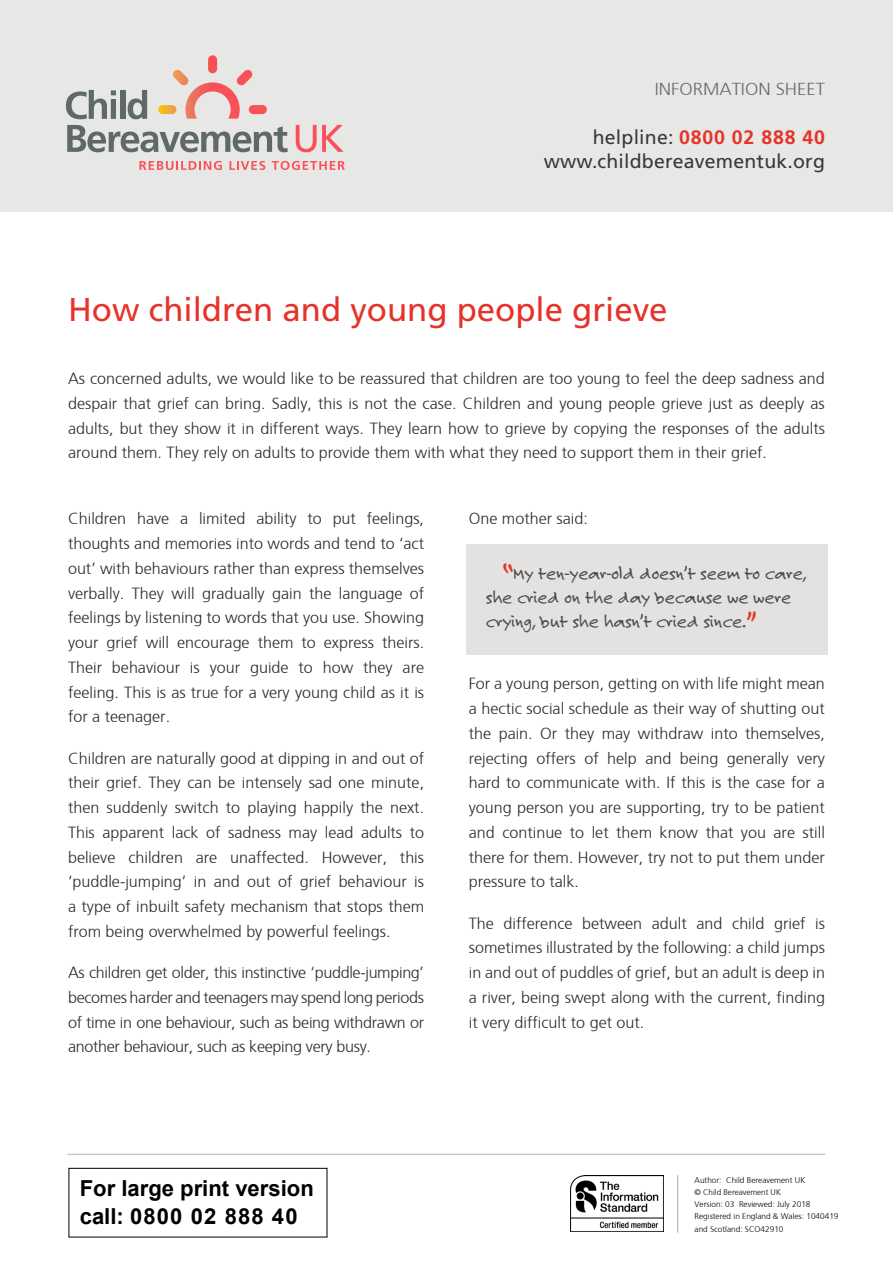
<style>
.page{position:relative;width:893px;height:1263px;background:#fff}
.page>*{position:absolute;margin:0;border:0;box-sizing:border-box;transform-origin:0 0}
.t1{font:33px "Frutiger LT Std";color:#e63329}
.t2{font:700 22.05px/27.9px "Arial";color:#000}
.t3{font:19.5px/24px "Felt Tip Roman";letter-spacing:-.01em;color:#4e504e}
.t4{font:19.5px/23.5px "Frutiger LT Std";letter-spacing:.01em;color:#363b3a;text-align:right}
.t5{font:300 17.4px "Frutiger";color:#6c6a68;scale:1.06 1}
.t6{font:300 16.2px/24.8px "Frutiger";color:#2c2a27;text-align:justify}
.t7{font:300 8.25px/12.1px "Frutiger";color:#000}
.s1{font-weight:700;color:#e63329}
.s2{font-size:31.5px;color:#e63329}
</style>
<div class="page">
<div style="left:0;top:0;width:893px;height:212px;background:#e7e7e6"></div>
<hr style="left:67px;top:1154px;width:758px;height:1px;background:#c8c4c3">
<hr style="left:677px;top:1175px;width:1px;height:57px;background:#ada8a7">
<img style="left:571px;top:1175px;width:92px;height:56px">
<div style="left:68px;top:1168px;width:259px;height:69px;border:1px solid #000"></div>
<svg style="left:158px;top:55px;width:109px;height:64px"></svg>
<svg style="left:66px;top:90px;width:50px;height:29px"></svg>
<div style="left:120px;top:90px;width:5px;height:29px;background:#606969"></div>
<svg style="left:128px;top:90px;width:19px;height:29px"></svg>
<svg style="left:67px;top:125px;width:221px;height:27px"></svg>
<svg style="left:296px;top:125px;width:48px;height:27px"></svg>
<svg style="left:139px;top:161px;width:83px;height:9px"></svg>
<svg style="left:229px;top:161px;width:36px;height:9px"></svg>
<svg style="left:272px;top:161px;width:73px;height:9px"></svg>
<div style="left:466px;top:544px;width:362px;height:111px;background:#e3e2e0"></div>
<p class="t5" style="left:655px;top:77px;width:162px">INFORMATION SHEET</p>
<p class="t4" style="left:544px;top:126px;width:283px">helpline: <span class="s1">0800 02 888 40 </span>www.childbereavementuk.org</p>
<h1 class="t1" style="left:68px;top:290px;width:601px">How children and young people grieve</h1>
<p class="t6" style="left:68px;top:365px;width:758px">As concerned adults, we would like to be reassured that children are too young to feel the deep sadness and despair that grief can bring. Sadly, this is not the case. Children and young people grieve just as deeply as adults, but they show it in different ways. They learn how to grieve by copying the responses of the adults around them. They rely on adults to provide them with what they need to support them in their grief.</p>
<p class="t6" style="left:68px;top:505px;width:358px">Children have a limited ability to put feelings, thoughts and memories into words and tend to ‘act out’ with behaviours rather than express themselves verbally. They will gradually gain the language of feelings by listening to words that you use. Showing your grief will encourage them to express theirs.<br>Their behaviour is your guide to how they are feeling. This is as true for a very young child as it is for a teenager.</p>
<p class="t6" style="left:68px;top:744px;width:358px">Children are naturally good at dipping in and out of their grief. They can be intensely sad one minute, then suddenly switch to playing happily the next.<br>This apparent lack of sadness may lead adults to believe children are unaffected. However, this ‘puddle-jumping’ in and out of grief behaviour is a type of inbuilt safety mechanism that stops them from being overwhelmed by powerful feelings.</p>
<p class="t6" style="left:68px;top:959px;width:358px">As children get older, this instinctive ‘puddle-jumping’ becomes harder and teenagers may spend long periods of time in one behaviour, such as being withdrawn or another behaviour, such as keeping very busy.</p>
<p class="t6" style="left:469px;top:505px;width:121px">One mother said:</p>
<p class="t3" style="left:486px;top:561px;width:322px;text-indent:17px"><span class="s2">“</span>My ten-year-old doesn’t seem to care, she cried on the day because we were crying, but she hasn’t cried since.<span class="s2">”</span></p>
<p class="t6" style="left:469px;top:670px;width:358px">For a young person, getting on with life might mean a hectic social schedule as their way of shutting out the pain. Or they may withdraw into themselves, rejecting offers of help and being generally very hard to communicate with. If this is the case for a young person you are supporting, try to be patient and continue to let them know that you are still there for them. However, try not to put them under pressure to talk.</p>
<p class="t6" style="left:469px;top:909px;width:358px">The difference between adult and child grief is sometimes illustrated by the following: a child jumps in and out of puddles of grief, but an adult is deep in a river, being swept along with the current, finding it very difficult to get out.</p>
<h2 class="t2" style="left:80px;top:1175px;width:236px">For large print version call: 0800 02 888 40</h2>
<p class="t7" style="left:694px;top:1174px;width:145px">Author: Child Bereavement UK<br>© Child Bereavement UK<br>Version: 03 Reviewed: July 2018<br>Registered in England &amp; Wales: 1040419 and Scotland: SCO42910</p>
</div>
